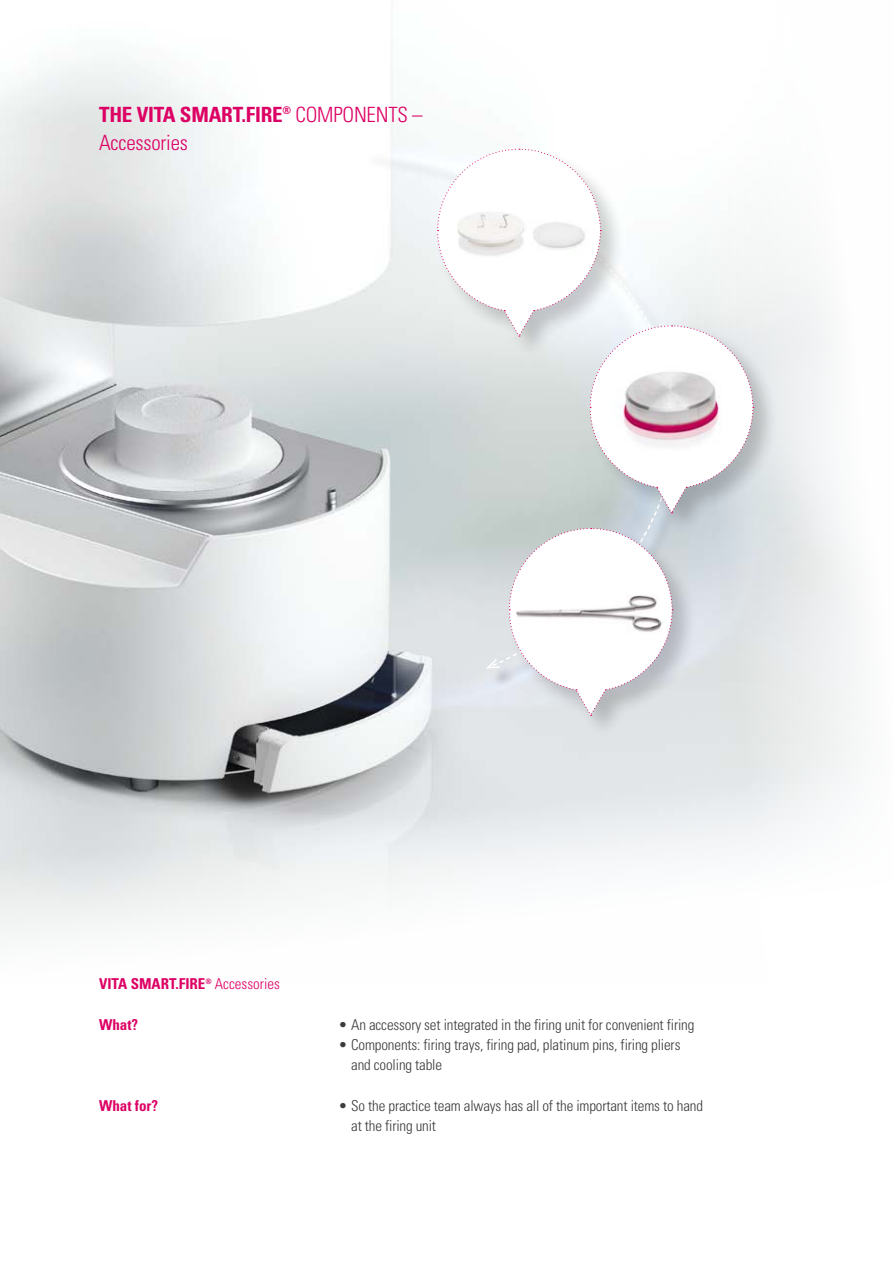
<style>
.page{position:relative;width:893px;height:1263px;background:#fff}
.page>*{position:absolute;margin:0;border:0;box-sizing:border-box;transform-origin:0 0}
.t1{font:300 condensed 21px/28px "Univers LT Std";letter-spacing:-.01em;color:#dd0064}
.t2{font:300 condensed 15px/20.2px "Univers LT Std";letter-spacing:-.01em;color:#3b3b3a}
.t3{font:700 condensed 15px "Univers LT Std";color:#dd0064}
.s1{font-weight:700}
.s2{font-weight:300}
</style>
<div class="page">
<img style="left:0;top:57px;width:854px;height:879px">
<svg style="left:360px;top:148px;width:77px;height:522px"></svg>
<div style="left:507px;top:526px;width:191px;height:213px;background:#e0e4e7"></div>
<div style="left:588px;top:324px;width:191px;height:213px;background:#000;opacity:.2"></div>
<svg style="left:437px;top:148px;width:317px;height:568px"></svg>
<img style="left:455px;top:190px;width:135px;height:69px">
<img style="left:610px;top:366px;width:114px;height:87px">
<img style="left:516px;top:594px;width:147px;height:41px">
<h1 class="t1" style="left:99px;top:100px;width:325px"><span class="s1">THE VITA SMART.FIRE</span><sup>®</sup> COMPONENTS –<br>Accessories</h1>
<p class="t3" style="left:99px;top:975px;width:182px">VITA SMART.FIRE<sup>®</sup> <span class="s2">Accessories</span></p>
<p class="t3" style="left:99px;top:1015px;width:41px">What?</p>
<p class="t3" style="left:99px;top:1096px;width:61px">What for?</p>
<p class="t2" style="left:338px;top:1014px;width:357px">• An accessory set integrated in the firing unit for convenient firing</p>
<p class="t2" style="left:351px;top:1034px;width:331px;text-indent:-13px">• Components: firing trays, firing pad, platinum pins, firing pliers and cooling table</p>
<p class="t2" style="left:351px;top:1095px;width:353px;text-indent:-13px">• So the practice team always has all of the important items to hand at the firing unit</p>
</div>
